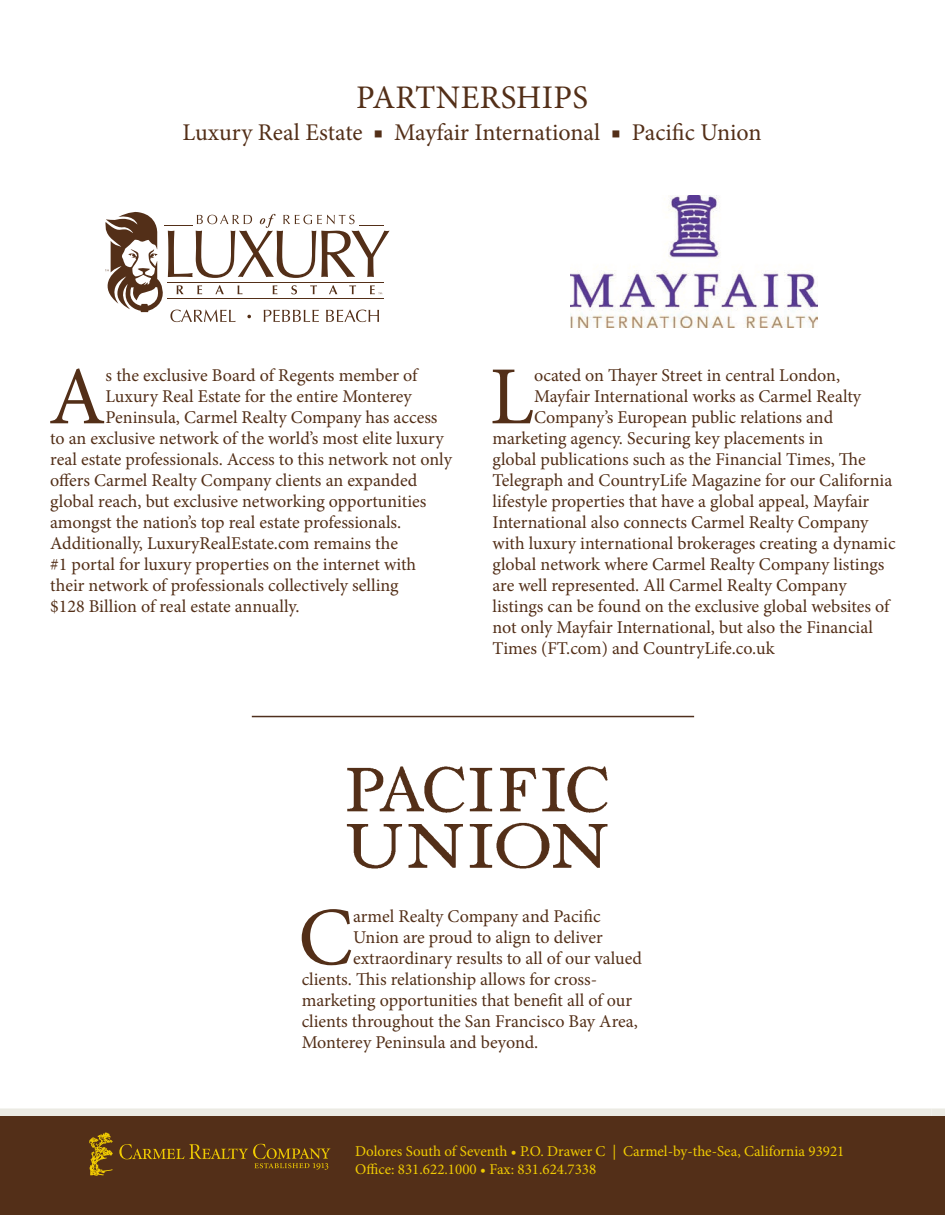
<style>
.page{position:relative;width:945px;height:1215px;background:#fff}
.page>*{position:absolute;margin:0;border:0;box-sizing:border-box;transform-origin:0 0}
.t1{font:82.65px "Minion Pro";color:#532f18}
.t2{font:33px "Minion Pro";letter-spacing:.01em;color:#532f18}
.t3{font:24px "Minion Pro";letter-spacing:-.02em;color:#532f18}
.t4{font:18px "Minion Pro";letter-spacing:.005em;color:#532f18}
.t5{font:15px/18px "Minion Pro";color:#f0cb02}
</style>
<div class="page">
<div style="left:0;top:1116px;width:932px;height:99px;background:#532f18"></div>
<div style="left:932px;top:1116px;width:13px;height:99px;background:#532f18"></div>
<div style="left:0;top:1108px;width:932px;height:8px;background:#ebeae3"></div>
<div style="left:932px;top:1108px;width:13px;height:8px;background:#ebeae3"></div>
<svg style="left:89px;top:1133px;width:24px;height:43px"></svg>
<svg style="left:119px;top:1144px;width:211px;height:26px"></svg>
<svg style="left:105px;top:212px;width:285px;height:110px"></svg>
<img style="left:346px;top:766px;width:262px;height:103px">
<hr style="left:252px;top:716px;width:442px;height:1px;background:#4f301e">
<img style="left:571px;top:195px;width:247px;height:132px">
<h2 class="t2" style="left:356px;top:75px;width:233px">PARTNERSHIPS</h2>
<h3 class="t3" style="left:183px;top:116px;width:581px">Luxury Real Estate ■ Mayfair International ■ Pacific Union</h3>
<h1 class="t1" style="left:49px;top:342px;width:59px">A</h1>
<p class="t4" style="left:106px;top:364px;width:315px">s the exclusive Board of Regents member of</p>
<p class="t4" style="left:106px;top:385px;width:308px">Luxury Real Estate for the entire Monterey</p>
<p class="t4" style="left:106px;top:406px;width:333px">Peninsula, Carmel Realty Company has access</p>
<p class="t4" style="left:50px;top:427px;width:395px">to an exclusive network of the world’s most elite luxury</p>
<p class="t4" style="left:50px;top:448px;width:404px">real estate professionals. Access to this network not only</p>
<p class="t4" style="left:50px;top:469px;width:369px">offers Carmel Realty Company clients an expanded</p>
<p class="t4" style="left:50px;top:490px;width:378px">global reach, but exclusive networking opportunities</p>
<p class="t4" style="left:50px;top:511px;width:353px">amongst the nation’s top real estate professionals.</p>
<p class="t4" style="left:50px;top:532px;width:349px">Additionally, LuxuryRealEstate.com remains the</p>
<p class="t4" style="left:50px;top:553px;width:368px">#1 portal for luxury properties on the internet with</p>
<p class="t4" style="left:50px;top:574px;width:350px">their network of professionals collectively selling</p>
<p class="t4" style="left:50px;top:595px;width:251px">$128 Billion of real estate annually.</p>
<h1 class="t1" style="left:490px;top:342px;width:46px">L</h1>
<p class="t4" style="left:534px;top:364px;width:308px">ocated on Thayer Street in central London,</p>
<p class="t4" style="left:534px;top:385px;width:329px">Mayfair International works as Carmel Realty</p>
<p class="t4" style="left:534px;top:406px;width:301px">Company’s European public relations and</p>
<p class="t4" style="left:493px;top:427px;width:332px">marketing agency. Securing key placements in</p>
<p class="t4" style="left:493px;top:448px;width:375px">global publications such as the Financial Times, The</p>
<p class="t4" style="left:493px;top:469px;width:401px">Telegraph and CountryLife Magazine for our California</p>
<p class="t4" style="left:493px;top:490px;width:378px">lifestyle properties that have a global appeal, Mayfair</p>
<p class="t4" style="left:493px;top:511px;width:378px">International also connects Carmel Realty Company</p>
<p class="t4" style="left:493px;top:532px;width:405px">with luxury international brokerages creating a dynamic</p>
<p class="t4" style="left:493px;top:553px;width:393px">global network where Carmel Realty Company listings</p>
<p class="t4" style="left:493px;top:574px;width:356px">are well represented. All Carmel Realty Company</p>
<p class="t4" style="left:493px;top:595px;width:400px">listings can be found on the exclusive global websites of</p>
<p class="t4" style="left:493px;top:616px;width:382px">not only Mayfair International, but also the Financial</p>
<p class="t4" style="left:493px;top:637px;width:284px">Times (FT.com) and CountryLife.co.uk</p>
<h1 class="t1" style="left:298px;top:882px;width:56px">C</h1>
<p class="t4" style="left:353px;top:904px;width:249px">armel Realty Company and Pacific</p>
<p class="t4" style="left:353px;top:925px;width:251px">Union are proud to align to deliver</p>
<p class="t4" style="left:353px;top:946px;width:290px">extraordinary results to all of our valued</p>
<p class="t4" style="left:302px;top:967px;width:297px">clients. This relationship allows for cross-</p>
<p class="t4" style="left:302px;top:988px;width:332px">marketing opportunities that benefit all of our</p>
<p class="t4" style="left:302px;top:1009px;width:338px">clients throughout the San Francisco Bay Area,</p>
<p class="t4" style="left:302px;top:1030px;width:238px">Monterey Peninsula and beyond.</p>
<p class="t5" style="left:355px;top:1142px;width:491px">Dolores South of Seventh • P.O. Drawer C | Carmel-by-the-Sea, California 93921<br>Office: 831.622.1000 • Fax: 831.624.7338</p>
</div>
